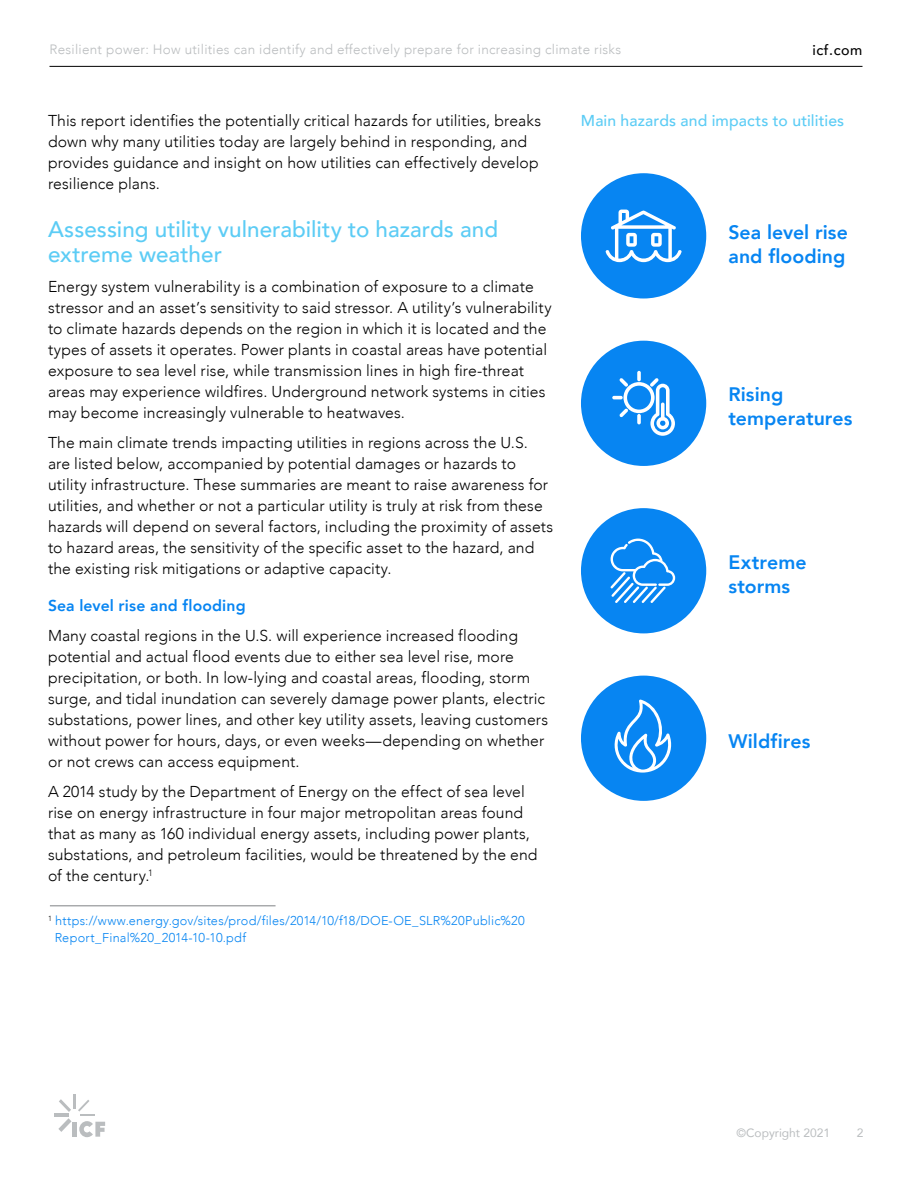
<style>
.page{position:relative;width:918px;height:1188px;background:#fff}
.page>*{position:absolute;margin:0;border:0;box-sizing:border-box;transform-origin:0 0}
.t1{font:500 22.5px/25.5px "Avenir";color:#5cccf5}
.t2{font:800 19.5px/24px "Avenir";letter-spacing:.005em;color:#0785f2}
.t3{font:300 15.75px/21px "Avenir";letter-spacing:.005em;color:#000}
.t4{font:500 15.75px "Avenir";letter-spacing:.005em;color:#5cccf5}
.t5{font:800 15.75px "Avenir";letter-spacing:.01em;color:#0785f2}
.t6{font:500 14.25px "Avenir";letter-spacing:.04em;color:#000}
.t7{font:300 13.5px "Avenir";letter-spacing:.02em;color:#babdbf}
.t8{font:300 12.75px/16.5px "Avenir";letter-spacing:.015em;color:#0785f2}
.t9{font:12px "Avenir";color:#babdbf}
</style>
<div class="page">
<hr style="left:50px;top:66px;width:812px;height:1px;background:#000">
<div style="left:72px;top:1122px;width:5px;height:15px;background:#babdbf"></div>
<svg style="left:58px;top:1118px;width:13px;height:14px"></svg>
<hr style="left:54px;top:1114px;width:14px;height:3px;background:#babdbf">
<svg style="left:59px;top:1099px;width:12px;height:13px"></svg>
<hr style="left:73px;top:1094px;width:3px;height:15px;background:#babdbf">
<svg style="left:78px;top:1100px;width:27px;height:37px"></svg>
<hr style="left:50px;top:906px;width:226px;height:1px;background:#808285">
<div style="left:581px;top:173px;width:125px;height:125px;background:#0785f2;border-radius:50%"></div>
<svg style="left:605px;top:210px;width:77px;height:52px"></svg>
<div style="left:581px;top:341px;width:125px;height:125px;background:#0785f2;border-radius:50%"></div>
<svg style="left:637px;top:371px;width:4px;height:10px"></svg>
<svg style="left:612px;top:378px;width:63px;height:58px"></svg>
<div style="left:581px;top:508px;width:125px;height:125px;background:#0785f2;border-radius:50%"></div>
<svg style="left:611px;top:539px;width:64px;height:64px"></svg>
<div style="left:581px;top:676px;width:125px;height:125px;background:#0785f2;border-radius:50%"></div>
<svg style="left:614px;top:699px;width:58px;height:74px"></svg>
<p class="t7" style="left:50px;top:41px;width:573px">Resilient power: How utilities can identify and effectively prepare for increasing climate risks</p>
<p class="t6" style="left:812px;top:37px;width:52px">icf.com</p>
<p class="t3" style="left:48px;top:110px;width:495px">This report identifies the potentially critical hazards for utilities, breaks down why many utilities today are largely behind in responding, and provides guidance and insight on how utilities can effectively develop resilience plans.</p>
<h1 class="t1" style="left:48px;top:215px;width:452px">Assessing utility vulnerability to hazards and extreme weather</h1>
<p class="t3" style="left:48px;top:277px;width:505px">Energy system vulnerability is a combination of exposure to a climate stressor and an asset’s sensitivity to said stressor. A utility’s vulnerability to climate hazards depends on the region in which it is located and the types of assets it operates. Power plants in coastal areas have potential exposure to sea level rise, while transmission lines in high fire-threat areas may experience wildfires. Underground network systems in cities may become increasingly vulnerable to heatwaves.</p>
<p class="t3" style="left:48px;top:432px;width:507px">The main climate trends impacting utilities in regions across the U.S. are listed below, accompanied by potential damages or hazards to utility infrastructure. These summaries are meant to raise awareness for utilities, and whether or not a particular utility is truly at risk from these hazards will depend on several factors, including the proximity of assets to hazard areas, the sensitivity of the specific asset to the hazard, and the existing risk mitigations or adaptive capacity.</p>
<p class="t5" style="left:48px;top:593px;width:199px">Sea level rise and flooding</p>
<p class="t3" style="left:48px;top:625px;width:502px">Many coastal regions in the U.S. will experience increased flooding potential and actual flood events due to either sea level rise, more precipitation, or both. In low-lying and coastal areas, flooding, storm surge, and tidal inundation can severely damage power plants, electric substations, power lines, and other key utility assets, leaving customers without power for hours, days, or even weeks—depending on whether or not crews can access equipment.</p>
<p class="t3" style="left:48px;top:781px;width:491px">A 2014 study by the Department of Energy on the effect of sea level rise on energy infrastructure in four major metropolitan areas found that as many as 160 individual energy assets, including power plants, substations, and petroleum facilities, would be threatened by the end of the century.<sup>1</sup></p>
<p class="t8" style="left:55px;top:913px;width:472px;text-indent:-7px"><sup>1</sup> https://www.energy.gov/sites/prod/files/2014/10/f18/DOE-OE_SLR%20Public%20<br>Report_Final%20_2014-10-10.pdf</p>
<p class="t4" style="left:581px;top:107px;width:265px">Main hazards and impacts to utilities</p>
<p class="t2" style="left:728px;top:220px;width:121px">Sea level rise and flooding</p>
<p class="t2" style="left:728px;top:382px;width:126px">Rising temperatures</p>
<p class="t2" style="left:728px;top:550px;width:80px">Extreme storms</p>
<p class="t2" style="left:728px;top:729px;width:83px">Wildfires</p>
<p class="t9" style="left:737px;top:1123px;width:95px">©Copyright 2021</p>
<p class="t9" style="left:857px;top:1123px;width:8px">2</p>
</div>
